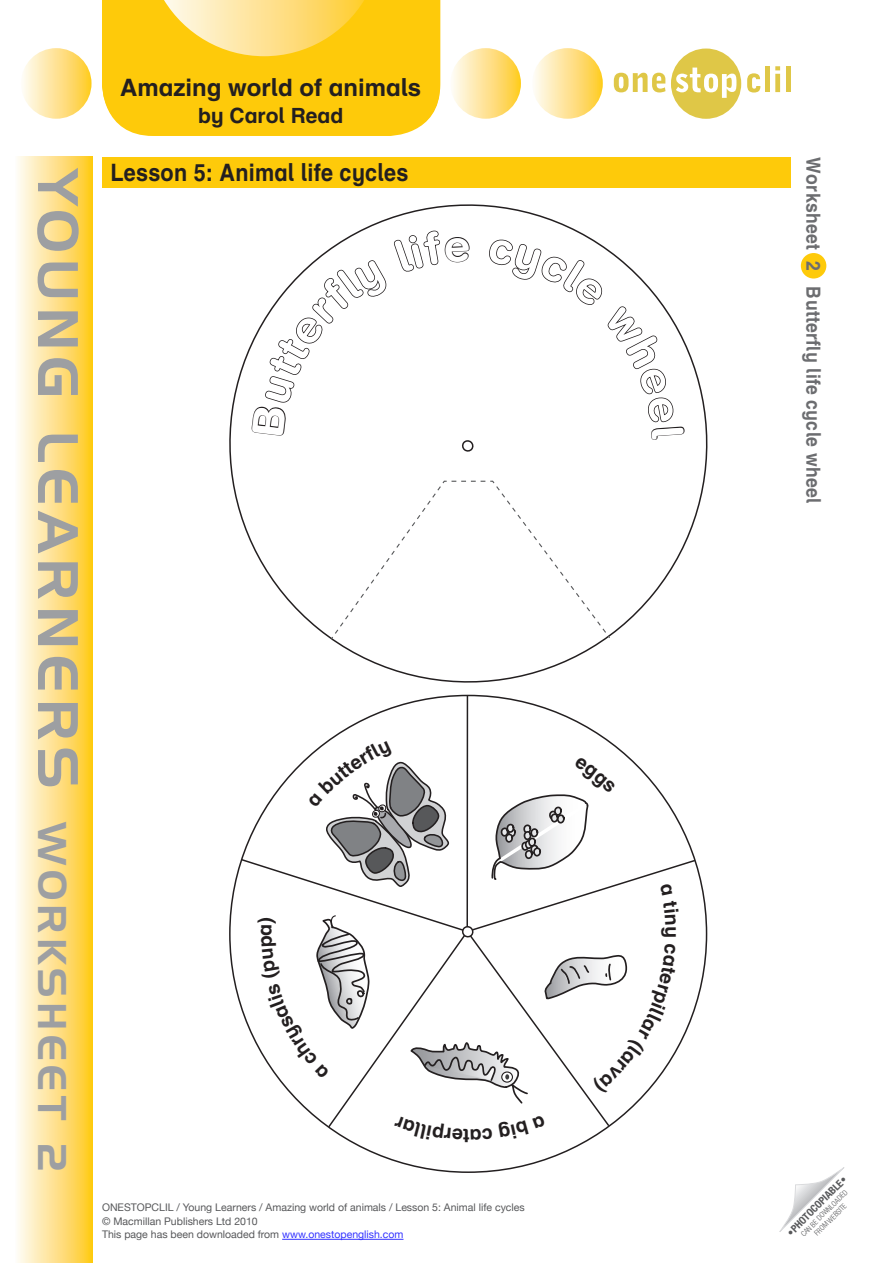
<style>
.page{position:relative;width:893px;height:1263px;background:#fff}
.page>*{position:absolute;margin:0;border:0;box-sizing:border-box;transform-origin:0 0}
.t1{font:55.5px "Handel Gothic BT";letter-spacing:.11em;color:#9d9fa2}
.t2{font:39px "Handel Gothic BT";letter-spacing:.11em;color:#9d9fa2}
.H1Head{font:700 24px "Helvetica Infant";letter-spacing:.01em;color:#231f20;scale:.9 1}
.H1Head-2{font:700 24px "Helvetica Infant";letter-spacing:.01em;color:#231f20}
.t3{font:700 21px "Helvetica Infant";color:#231f20}
.H1Head-3{font:700 19.5px "Helvetica Infant";letter-spacing:.02em;color:#6c6d70;scale:.9 1}
.t4{font:700 19.5px "Helvetica Infant";color:#231f20}
.t5{font:10.5px "Helvetica Neue";color:#57585a}
.t6{font:700 condensed 10.5px "Helvetica Neue";color:#57585a}
.t7{font:300 condensed 7.5px "Helvetica Neue";color:#57585a}
.s1{color:#33f}
.s2{font-weight:400}
</style>
<div class="page">
<svg style="left:450px;top:48px;width:71px;height:71px;background:#fee395"></svg>
<svg style="left:532px;top:48px;width:71px;height:71px;background:#fee395"></svg>
<svg style="left:21px;top:48px;width:71px;height:71px;background:#fee395"></svg>
<svg style="left:614px;top:73px;width:51px;height:19px"></svg>
<svg style="left:671px;top:49px;width:70px;height:70px"></svg>
<svg style="left:747px;top:73px;width:13px;height:20px"></svg>
<div style="left:765px;top:66px;width:5px;height:26px;background:#dfc747"></div>
<svg style="left:775px;top:66px;width:5px;height:26px"></svg>
<hr style="left:786px;top:66px;width:4px;height:26px;background:#dfc747">
<svg style="left:779px;top:1167px;width:65px;height:65px"></svg>
<hr style="left:282px;top:1239px;width:121px;height:1px;background:#33f">
<div style="left:801px;top:253px;width:25px;height:26px;background:#feca0a;border-radius:50%"></div>
<svg style="left:18px;top:156px;width:75px;height:1107px;background:#fee290"></svg>
<div style="left:102px;top:0;width:338px;height:135px;background:#feca0a"></div>
<svg style="left:163px;top:0;width:202px;height:57px;background:#feda68"></svg>
<div style="left:102px;top:157px;width:689px;height:31px;background:#feca0a"></div>
<hr style="left:466px;top:696px;width:2px;height:235px;background:#231f20">
<svg style="left:229px;top:204px;width:479px;height:510px"></svg>
<svg style="left:330px;top:480px;width:281px;height:160px"></svg>
<svg style="left:250px;top:204px;width:225px;height:250px"></svg>
<svg style="left:488px;top:238px;width:198px;height:203px"></svg>
<svg style="left:240px;top:741px;width:457px;height:399px"></svg>
<p class="H1Head-2" style="left:120px;top:73px;width:303px">Amazing world of animals</p>
<p class="t3" style="left:198px;top:103px;width:147px">by Carol Read</p>
<p class="H1Head" style="left:111px;top:158px;width:332px">Lesson 5: Animal life cycles</p>
<p class="t1" style="left:91px;top:170px;width:620px;rotate:90deg">Young Learners</p>
<p class="H1Head-3" style="left:825px;top:157px;width:386px;rotate:90deg">Worksheet 2 Butterfly life cycle wheel</p>
<p class="t2" style="left:76px;top:822px;width:349px;rotate:90deg">worksheet 2</p>
<p class="t4" style="left:253px;top:935px;width:14px;rotate:-90deg">a</p>
<p class="t4" style="left:684px;top:926px;width:14px;rotate:90deg">y</p>
<p class="t4" style="left:470px;top:1148px;width:8px;rotate:-180deg">t</p>
<p class="t2" style="left:76px;top:1145px;width:12px;rotate:90deg">1</p>
<p class="t5" style="left:102px;top:1201px;width:424px">ONESTOPCLIL / Young Learners / Amazing world of animals / Lesson 5: Animal life cycles</p>
<p class="t5" style="left:102px;top:1215px;width:157px">© Macmillan Publishers Ltd 2010</p>
<p class="t5" style="left:102px;top:1228px;width:303px">This page has been downloaded from <span class="s1">www.onestopenglish.com</span></p>
<p class="t6" style="left:784px;top:1229px;width:81px;rotate:-45deg"><span class="s2">•</span>PHOTOCOPIABLE<span class="s2">•</span></p>
<p class="t7" style="left:799px;top:1232px;width:64px;rotate:-45deg">CAN BE DOWNLOADED</p>
<p class="t7" style="left:813px;top:1231px;width:43px;rotate:-45deg">FROM WEBSITE</p>
</div>
